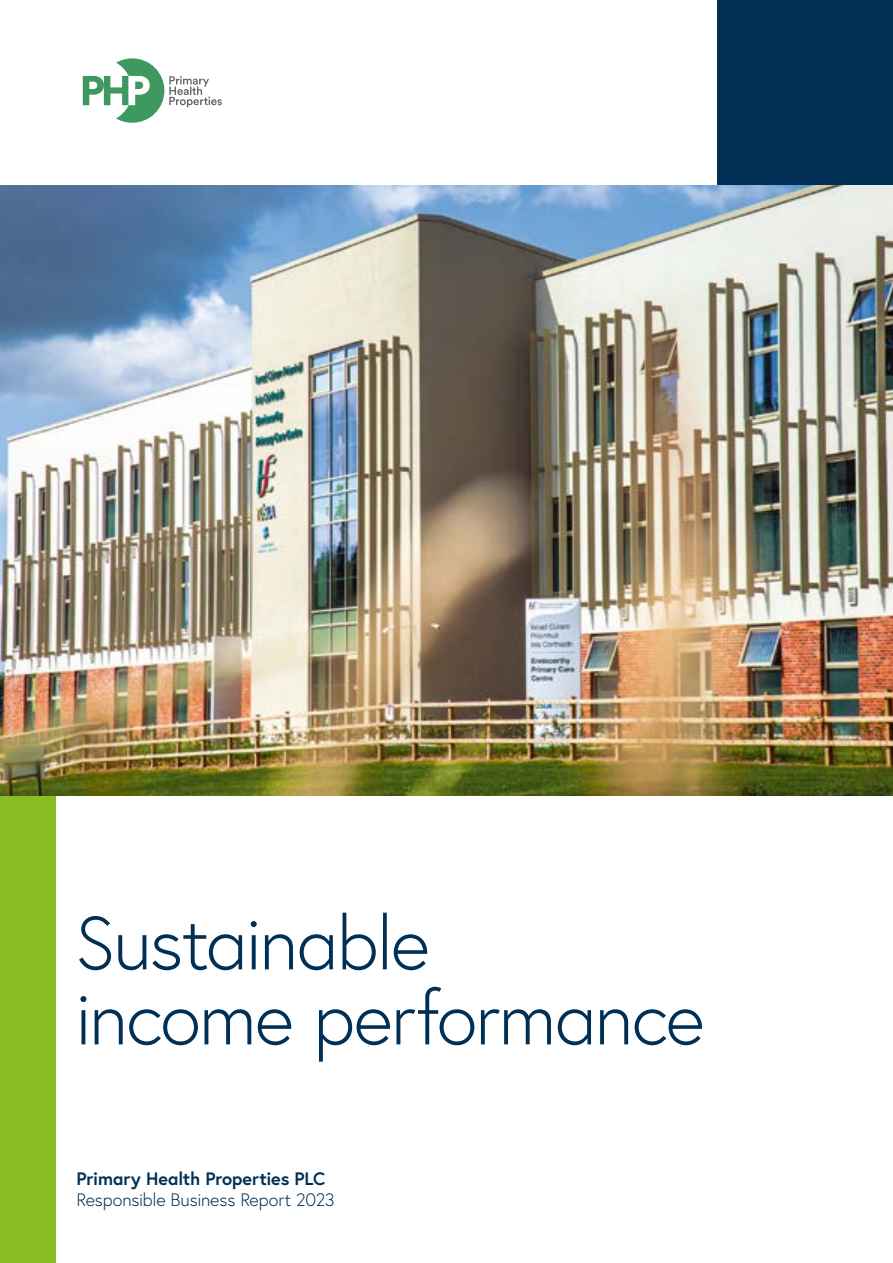
<style>
.page{position:relative;width:893px;height:1263px;background:#fff}
.page>*{position:absolute;margin:0;border:0;box-sizing:border-box;transform-origin:0 0}
.t1{font:300 75px/75px "Europa";letter-spacing:-.025em;color:#003056}
.t2{font:300 18px "Europa";letter-spacing:-.01em;color:#003056}
.t3{font:700 18px "Europa";letter-spacing:-.01em;color:#003056}
</style>
<div class="page">
<svg style="left:83px;top:58px;width:139px;height:65px"></svg>
<div style="left:718px;top:0;width:175px;height:185px;background:#003056"></div>
<div style="left:0;top:795px;width:55px;height:468px;background:#89bd24"></div>
<img style="left:0;top:186px;width:893px;height:609px">
<h1 class="t1" style="left:75px;top:905px;width:631px">Sustainable<br>income performance</h1>
<p class="t3" style="left:77px;top:1166px;width:250px">Primary Health Properties PLC</p>
<p class="t2" style="left:77px;top:1188px;width:260px">Responsible Business Report 2023</p>
</div>
